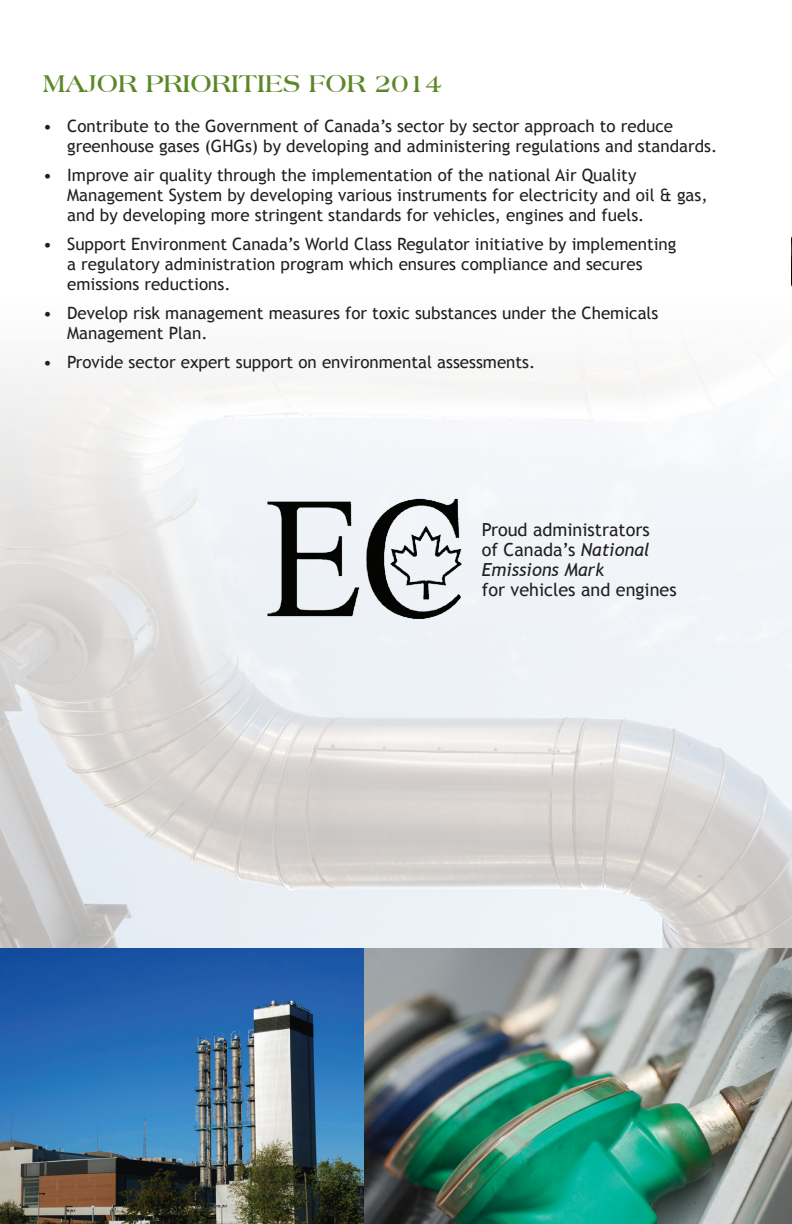
<style>
.page{position:relative;width:792px;height:1224px;background:#fff}
.page>*{position:absolute;margin:0;border:0;box-sizing:border-box;transform-origin:0 0}
.t1{font:700 26px "Americana BT";color:#5c8727}
.t2{font:18px/20px "Trebuchet MS";color:#231f20;text-align:justify}
.t3{font:17px/20px "Trebuchet MS";color:#231f20}
.s1{font-style:italic}
</style>
<div class="page">
<img style="left:0;top:361px;width:792px;height:587px">
<img style="left:0;top:948px;width:792px;height:276px">
<img style="left:791px;top:236px;width:1px;height:51px">
<img style="left:253px;top:485px;width:229px;height:148px">
<h1 class="t1" style="left:43px;top:67px;width:401px">MAJOR PRIORITIES FOR 2014</h1>
<p class="t3" style="left:67px;top:116px;width:652px;text-indent:-24px">• Contribute to the Government of Canada’s sector by sector approach to reduce greenhouse gases (GHGs) by developing and administering regulations and standards.</p>
<p class="t3" style="left:67px;top:165px;width:642px;text-indent:-24px">• Improve air quality through the implementation of the national Air Quality<br>Management System by developing various instruments for electricity and oil &amp; gas, and by developing more stringent standards for vehicles, engines and fuels.</p>
<p class="t3" style="left:67px;top:234px;width:611px;text-indent:-24px">• Support Environment Canada’s World Class Regulator initiative by implementing a regulatory administration program which ensures compliance and secures emissions reductions.</p>
<p class="t3" style="left:67px;top:303px;width:593px;text-indent:-24px">• Develop risk management measures for toxic substances under the Chemicals<br>Management Plan.</p>
<p class="t3" style="left:43px;top:352px;width:494px">• Provide sector expert support on environmental assessments.</p>
<p class="t2" style="left:482px;top:520px;width:169px">Proud administrators of Canada’s <span class="s1">National Emissions Mark</span></p>
<p class="t2" style="left:482px;top:580px;width:196px">for vehicles and engines</p>
</div>
